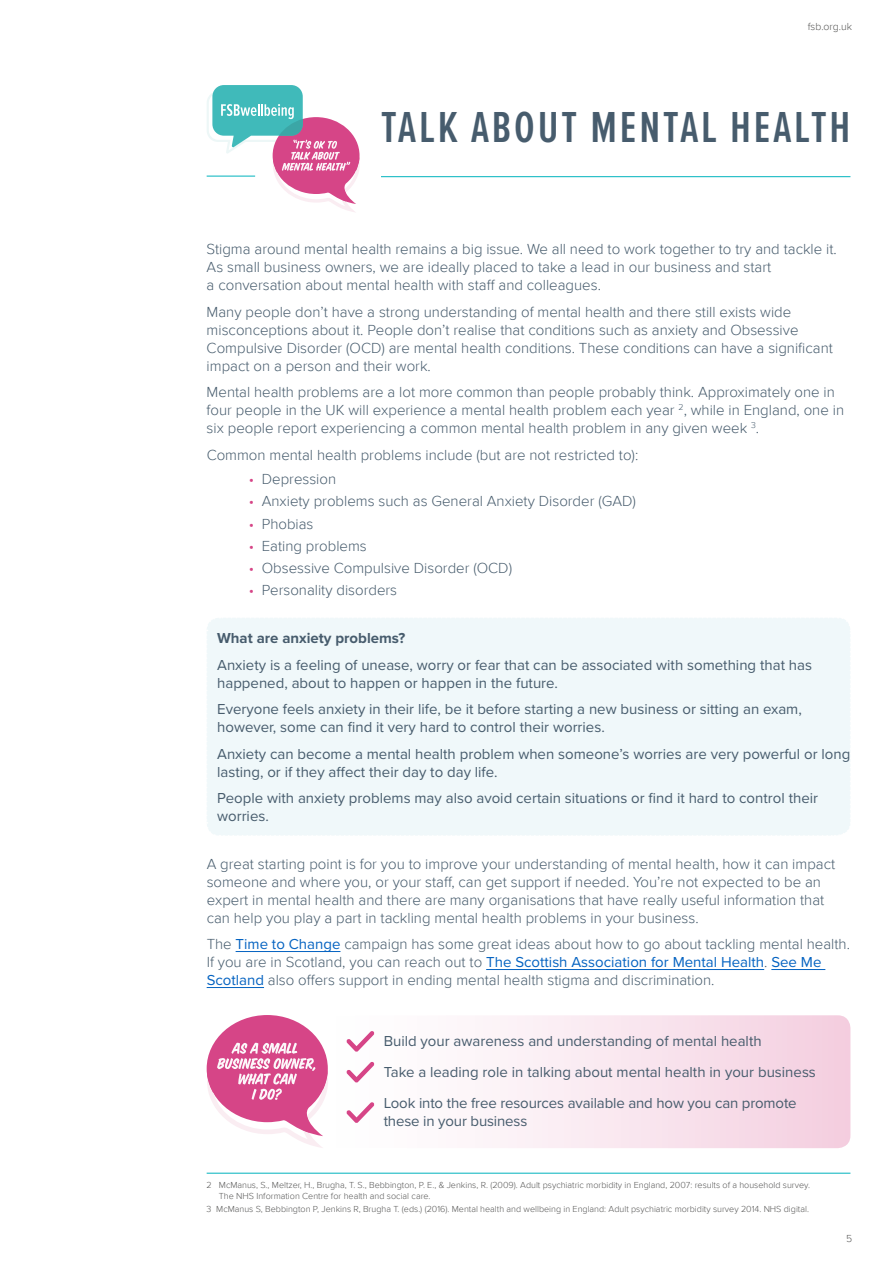
<style>
.page{position:relative;width:893px;height:1263px;background:#fff}
.page>*{position:absolute;margin:0;border:0;box-sizing:border-box;transform-origin:0 0}
.t1{font:600 45px "Proxima Nova Ex Cn";letter-spacing:.065em;color:#475c6d}
.t2{font:300 15px/18px "Proxima Nova";color:#475c6d}
.t3{font:15px/18px "Proxima Nova";color:#475c6d}
.t4{font:700 15px "Proxima Nova";color:#475c6d}
.t5{font:300 10.5px "Proxima Nova";color:#575756}
.t6{font:300 9px/10.8px "Proxima Nova";color:#575756}
.s1{color:#d64587}
.s2{font-weight:400;color:#0563c1}
</style>
<div class="page">
<svg style="left:374px;top:1015px;width:476px;height:133px"></svg>
<div style="left:207px;top:618px;width:643px;height:217px;background:#f0f8fa"></div>
<hr style="left:236px;top:951px;width:104px;height:1px;background:#0563c1">
<hr style="left:486px;top:969px;width:278px;height:1px;background:#0563c1">
<hr style="left:771px;top:969px;width:54px;height:1px;background:#0563c1">
<hr style="left:207px;top:987px;width:57px;height:1px;background:#0563c1">
<hr style="left:207px;top:1173px;width:643px;height:1px;background:#00b3bd">
<hr style="left:381px;top:176px;width:469px;height:1px;background:#00b3bd">
<svg style="left:207px;top:85px;width:153px;height:127px"></svg>
<hr style="left:207px;top:176px;width:48px;height:1px;background:#00b3bd">
<svg style="left:207px;top:1015px;width:121px;height:133px"></svg>
<svg style="left:346px;top:1031px;width:28px;height:21px"></svg>
<svg style="left:346px;top:1062px;width:28px;height:21px"></svg>
<svg style="left:346px;top:1102px;width:28px;height:21px"></svg>
<p class="t5" style="left:808px;top:20px;width:46px">fsb.org.uk</p>
<h1 class="t1" style="left:381px;top:100px;width:471px">TALK ABOUT MENTAL HEALTH</h1>
<p class="t2" style="left:207px;top:241px;width:632px">Stigma around mental health remains a big issue. We all need to work together to try and tackle it.<br>As small business owners, we are ideally placed to take a lead in our business and start<br>a conversation about mental health with staff and colleagues.</p>
<p class="t2" style="left:207px;top:303px;width:628px">Many people don’t have a strong understanding of mental health and there still exists wide misconceptions about it. People don’t realise that conditions such as anxiety and Obsessive Compulsive Disorder (OCD) are mental health conditions. These conditions can have a significant impact on a person and their work.</p>
<p class="t2" style="left:207px;top:384px;width:639px">Mental health problems are a lot more common than people probably think. Approximately one in four people in the UK will experience a mental health problem each year <sup>2</sup>, while in England, one in six people report experiencing a common mental health problem in any given week <sup>3</sup>.</p>
<p class="t2" style="left:207px;top:446px;width:433px">Common mental health problems include (but are not restricted to):</p>
<p class="t2" style="left:249px;top:471px;width:89px"><span class="s1">•</span> Depression</p>
<p class="t2" style="left:249px;top:493px;width:389px"><span class="s1">•</span> Anxiety problems such as General Anxiety Disorder (GAD)</p>
<p class="t2" style="left:249px;top:515px;width:66px"><span class="s1">•</span> Phobias</p>
<p class="t2" style="left:249px;top:537px;width:120px"><span class="s1">•</span> Eating problems</p>
<p class="t2" style="left:249px;top:560px;width:265px"><span class="s1">•</span> Obsessive Compulsive Disorder (OCD)</p>
<p class="t2" style="left:249px;top:582px;width:150px"><span class="s1">•</span> Personality disorders</p>
<p class="t4" style="left:217px;top:629px;width:190px">What are anxiety problems?</p>
<p class="t3" style="left:217px;top:656px;width:596px">Anxiety is a feeling of unease, worry or fear that can be associated with something that has happened, about to happen or happen in the future.</p>
<p class="t3" style="left:217px;top:700px;width:586px">Everyone feels anxiety in their life, be it before starting a new business or sitting an exam, however, some can find it very hard to control their worries.</p>
<p class="t3" style="left:217px;top:745px;width:635px">Anxiety can become a mental health problem when someone’s worries are very powerful or long lasting, or if they affect their day to day life.</p>
<p class="t3" style="left:217px;top:789px;width:602px">People with anxiety problems may also avoid certain situations or find it hard to control their worries.</p>
<p class="t2" style="left:207px;top:855px;width:630px">A great starting point is for you to improve your understanding of mental health, how it can impact someone and where you, or your staff, can get support if needed. You’re not expected to be an expert in mental health and there are many organisations that have really useful information that can help you play a part in tackling mental health problems in your business.</p>
<p class="t2" style="left:207px;top:936px;width:645px">The <span class="s2">Time to Change</span> campaign has some great ideas about how to go about tackling mental health.<br>If you are in Scotland, you can reach out to <span class="s2">The Scottish Association for Mental Health</span>. <span class="s2">See Me<br>Scotland</span> also offers support in ending mental health stigma and discrimination.</p>
<p class="t3" style="left:384px;top:1026px;width:434px;line-height:30.8px">Build your awareness and understanding of mental health<br>Take a leading role in talking about mental health in your business<br>Look into the free resources available and how you can promote</p>
<p class="t3" style="left:384px;top:1112px;width:145px">these in your business</p>
<p class="t6" style="left:219px;top:1180px;width:593px;text-indent:-12px">2 McManus, S., Meltzer, H., Brugha, T. S., Bebbington, P. E., &amp; Jenkins, R. (2009). Adult psychiatric morbidity in England, 2007: results of a household survey.<br>The NHS Information Centre for health and social care.</p>
<p class="t6" style="left:207px;top:1204px;width:604px">3 McManus S, Bebbington P, Jenkins R, Brugha T. (eds.) (2016). Mental health and wellbeing in England: Adult psychiatric morbidity survey 2014. NHS digital.</p>
<p class="t5" style="left:846px;top:1232px;width:8px">5</p>
</div>
